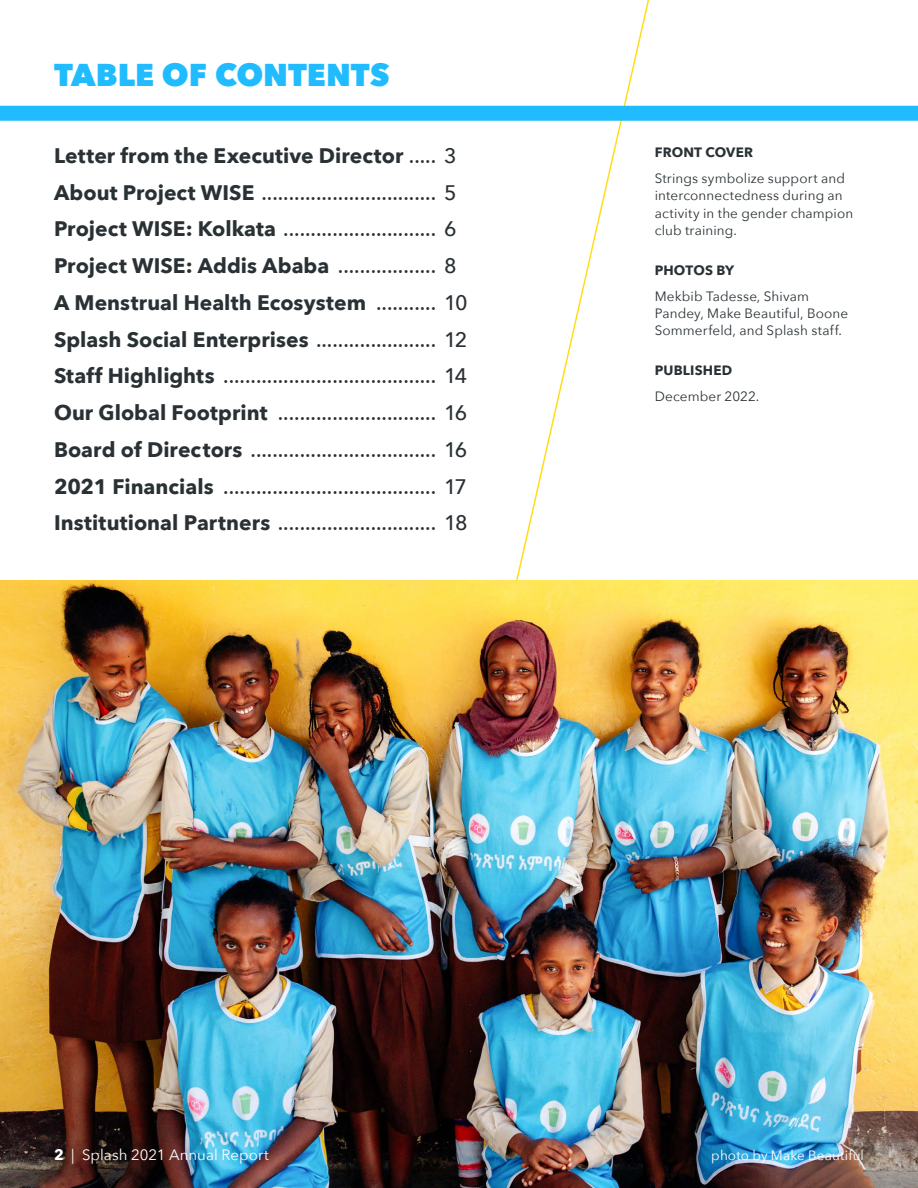
<style>
.page{position:relative;width:918px;height:1188px;background:#fff}
.page>*{position:absolute;margin:0;border:0;box-sizing:border-box;transform-origin:0 0}
.t1{font:800 31.5px "Avenir Next";color:#20bcff}
.t2{font:500 21px "Avenir Next";letter-spacing:-.075em;color:#2a3135}
.t3{font:700 21px "Avenir Next";letter-spacing:.005em;color:#2a3135}
.t4{font:15px "Avenir Next";color:#fff}
.Note{font:13.5px/17.2px "Avenir Next";letter-spacing:.01em;color:#2a3135}
.Fact_Label{font:700 13.5px "Avenir Next";letter-spacing:.015em;color:#2a3135}
.Note-2{font:13.5px "Avenir Next";letter-spacing:.01em;color:#fff}
.s1{font-weight:500}
.s2{font-weight:700}
</style>
<div class="page">
<svg style="left:509px;top:0;width:144px;height:580px"></svg>
<div style="left:0;top:106px;width:918px;height:15px;background:#20bcff"></div>
<img style="left:0;top:580px;width:918px;height:608px">
<h1 class="t1" style="left:54px;top:55px;width:337px">TABLE OF CONTENTS</h1>
<h2 class="t3" style="left:54px;top:137px;width:404px">Letter from the Executive Director <span class="s1">..... 3</span></h2>
<p class="t2" style="left:54px;top:174px;width:404px"><span class="s2">About Project WISE</span> ................................ 5</p>
<p class="t2" style="left:54px;top:211px;width:404px"><span class="s2">Project WISE: Kolkata</span> ............................ 6</p>
<p class="t3" style="left:54px;top:247px;width:404px">Project WISE: Addis Ababa <span class="s1">.................. 8</span></p>
<p class="t3" style="left:54px;top:284px;width:415px">A Menstrual Health Ecosystem <span class="s1">........... 10</span></p>
<p class="t2" style="left:54px;top:321px;width:415px"><span class="s2">Splash Social Enterprises</span> ...................... 12</p>
<p class="t2" style="left:54px;top:358px;width:415px"><span class="s2">Staff Highlights</span> ....................................... 14</p>
<p class="t2" style="left:54px;top:395px;width:415px"><span class="s2">Our Global Footprint</span> ............................. 16</p>
<p class="t2" style="left:54px;top:432px;width:415px"><span class="s2">Board of Directors</span> .................................. 16</p>
<p class="t2" style="left:54px;top:468px;width:415px"><span class="s2">2021 Financials</span> ....................................... 17</p>
<p class="t2" style="left:54px;top:505px;width:415px"><span class="s2">Institutional Partners</span> ............................. 18</p>
<p class="Fact_Label" style="left:655px;top:140px;width:100px">FRONT COVER</p>
<p class="Note" style="left:655px;top:169px;width:200px">Strings symbolize support and interconnectedness during an activity in the gender champion club training.</p>
<p class="Fact_Label" style="left:655px;top:258px;width:81px">PHOTOS BY</p>
<p class="Note" style="left:655px;top:287px;width:195px">Mekbib Tadesse, Shivam<br>Pandey, Make Beautiful, Boone<br>Sommerfeld, and Splash staff.</p>
<p class="Fact_Label" style="left:655px;top:359px;width:79px">PUBLISHED</p>
<p class="Note" style="left:655px;top:387px;width:106px">December 2022.</p>
<p class="t4" style="left:54px;top:1142px;width:217px"><span class="s2">2</span> | Splash 2021 Annual Report</p>
<p class="Note-2" style="left:711px;top:1143px;width:154px">photo by Make Beautiful</p>
</div>
